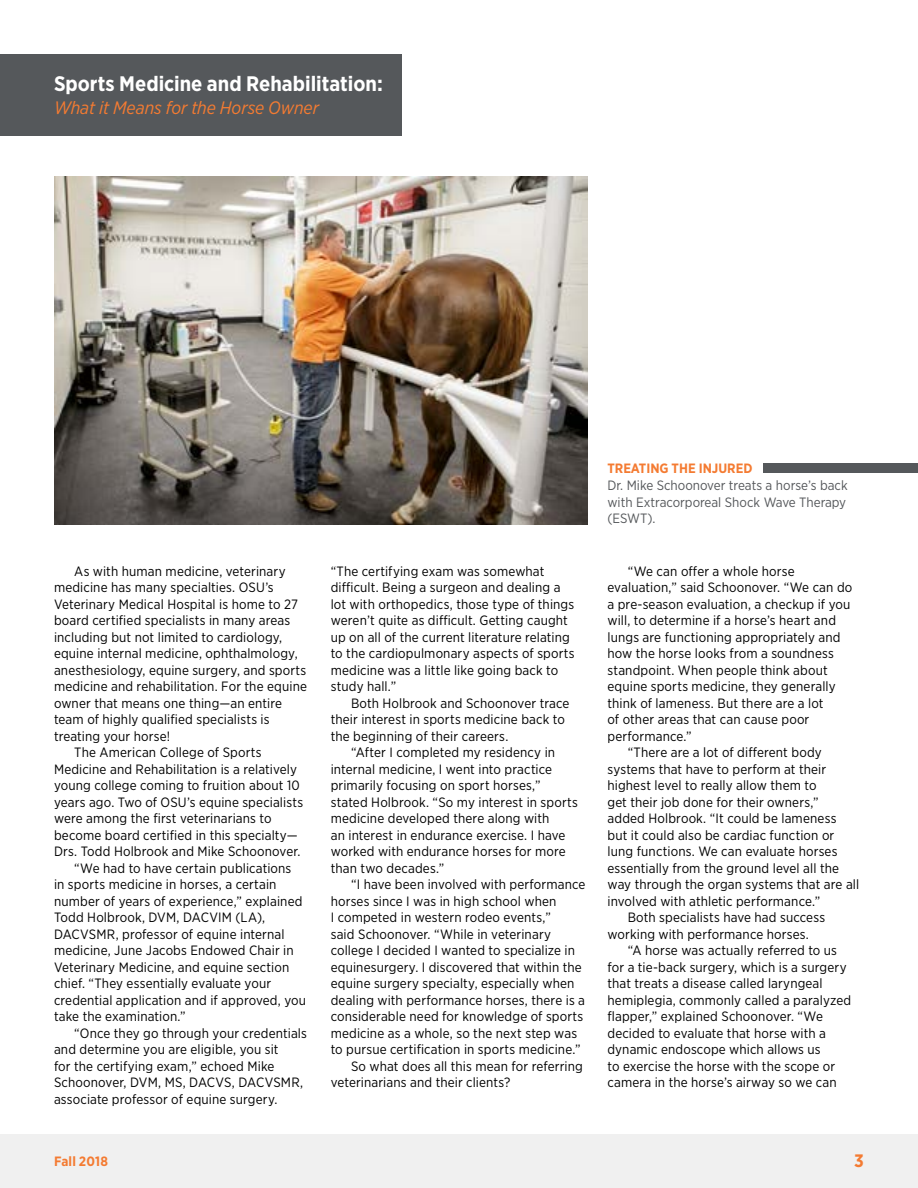
<style>
.page{position:relative;width:918px;height:1188px;background:#fff}
.page>*{position:absolute;margin:0;border:0;box-sizing:border-box;transform-origin:0 0}
.text_DECK{font:700 21px "Gotham Narrow";color:#fff}
.text_DECK-2{font:italic 18px "Gotham Narrow";letter-spacing:-.005em;color:#f47b32}
.t1{font:700 18px "Gotham Narrow";color:#f47b32}
.text_BODY{font:13.5px/16.5px "Gotham Narrow";letter-spacing:.01em;color:#000}
.t2{font:13.5px/16.5px "Gotham Narrow";color:#55585b;text-align:justify}
.t3{font:700 13.5px "Gotham Narrow";color:#f47b32}
</style>
<div class="page">
<div style="left:0;top:54px;width:402px;height:82px;background:#55585b"></div>
<div style="left:0;top:1134px;width:918px;height:54px;background:#efeff0"></div>
<img style="left:54px;top:176px;width:533px;height:348px">
<div style="left:763px;top:463px;width:155px;height:10px;background:#55585b"></div>
<p class="text_DECK" style="left:54px;top:70px;width:330px">Sports Medicine and Rehabilitation:</p>
<p class="text_DECK-2" style="left:54px;top:96px;width:266px">What it Means for the Horse Owner</p>
<p class="text_BODY" style="left:54px;top:563px;width:255px;text-indent:20px">As with human medicine, veterinary medicine has many specialties. OSU’s Veterinary Medical Hospital is home to 27 board certified specialists in many areas including but not limited to cardiology, equine internal medicine, ophthalmology, anesthesiology, equine surgery, and sports medicine and rehabilitation. For the equine owner that means one thing—an entire team of highly qualified specialists is treating your horse!</p>
<p class="text_BODY" style="left:54px;top:744px;width:251px;text-indent:20px">The American College of Sports Medicine and Rehabilitation is a relatively young college coming to fruition about 10 years ago. Two of OSU’s equine specialists were among the first veterinarians to become board certified in this specialty— Drs. Todd Holbrook and Mike Schoonover.</p>
<p class="text_BODY" style="left:54px;top:860px;width:254px;text-indent:20px">“We had to have certain publications<br>in sports medicine in horses, a certain number of years of experience,” explained Todd Holbrook, DVM, DACVIM (LA), DACVSMR, professor of equine internal medicine, June Jacobs Endowed Chair in Veterinary Medicine, and equine section chief. “They essentially evaluate your credential application and if approved, you take the examination.”</p>
<p class="text_BODY" style="left:54px;top:1025px;width:254px;text-indent:20px">“Once they go through your credentials and determine you are eligible, you sit<br>for the certifying exam,” echoed Mike Schoonover, DVM, MS, DACVS, DACVSMR, associate professor of equine surgery.</p>
<p class="t3" style="left:54px;top:1152px;width:56px">Fall 2018</p>
<p class="text_BODY" style="left:331px;top:563px;width:245px">“The certifying exam was somewhat difficult. Being a surgeon and dealing a lot with orthopedics, those type of things weren’t quite as difficult. Getting caught up on all of the current literature relating to the cardiopulmonary aspects of sports medicine was a little like going back to study hall.”</p>
<p class="text_BODY" style="left:331px;top:695px;width:240px;text-indent:20px">Both Holbrook and Schoonover trace their interest in sports medicine back to the beginning of their careers.</p>
<p class="text_BODY" style="left:331px;top:744px;width:249px;text-indent:20px">“After I completed my residency in internal medicine, I went into practice primarily focusing on sport horses,” stated Holbrook. “So my interest in sports medicine developed there along with<br>an interest in endurance exercise. I have worked with endurance horses for more than two decades.”</p>
<p class="text_BODY" style="left:331px;top:876px;width:256px;text-indent:20px">“I have been involved with performance horses since I was in high school when<br>I competed in western rodeo events,”<br>said Schoonover. “While in veterinary college I decided I wanted to specialize in equinesurgery. I discovered that within the equine surgery specialty, especially when dealing with performance horses, there is a considerable need for knowledge of sports medicine as a whole, so the next step was to pursue certification in sports medicine.”</p>
<p class="text_BODY" style="left:331px;top:1058px;width:254px;text-indent:20px">So what does all this mean for referring veterinarians and their clients?</p>
<p class="t3" style="left:608px;top:460px;width:147px">TREATING THE INJURED</p>
<p class="t2" style="left:608px;top:477px;width:242px">Dr. Mike Schoonover treats a horse’s back with Extracorporeal Shock Wave Therapy (ESWT).</p>
<p class="text_BODY" style="left:608px;top:563px;width:246px;text-indent:20px">“We can offer a whole horse evaluation,” said Schoonover. “We can do a pre-season evaluation, a checkup if you will, to determine if a horse’s heart and lungs are functioning appropriately and how the horse looks from a soundness standpoint. When people think about equine sports medicine, they generally think of lameness. But there are a lot<br>of other areas that can cause poor performance.”</p>
<p class="text_BODY" style="left:608px;top:744px;width:253px;text-indent:20px">“There are a lot of different body systems that have to perform at their highest level to really allow them to<br>get their job done for their owners,” added Holbrook. “It could be lameness but it could also be cardiac function or lung functions. We can evaluate horses essentially from the ground level all the way through the organ systems that are all involved with athletic performance.”</p>
<p class="text_BODY" style="left:608px;top:909px;width:219px;text-indent:20px">Both specialists have had success working with performance horses.</p>
<p class="text_BODY" style="left:608px;top:942px;width:245px;text-indent:20px">“A horse was actually referred to us for a tie-back surgery, which is a surgery that treats a disease called laryngeal hemiplegia, commonly called a paralyzed flapper,” explained Schoonover. “We decided to evaluate that horse with a dynamic endoscope which allows us<br>to exercise the horse with the scope or camera in the horse’s airway so we can</p>
<p class="t1" style="left:854px;top:1149px;width:11px">3</p>
</div>
